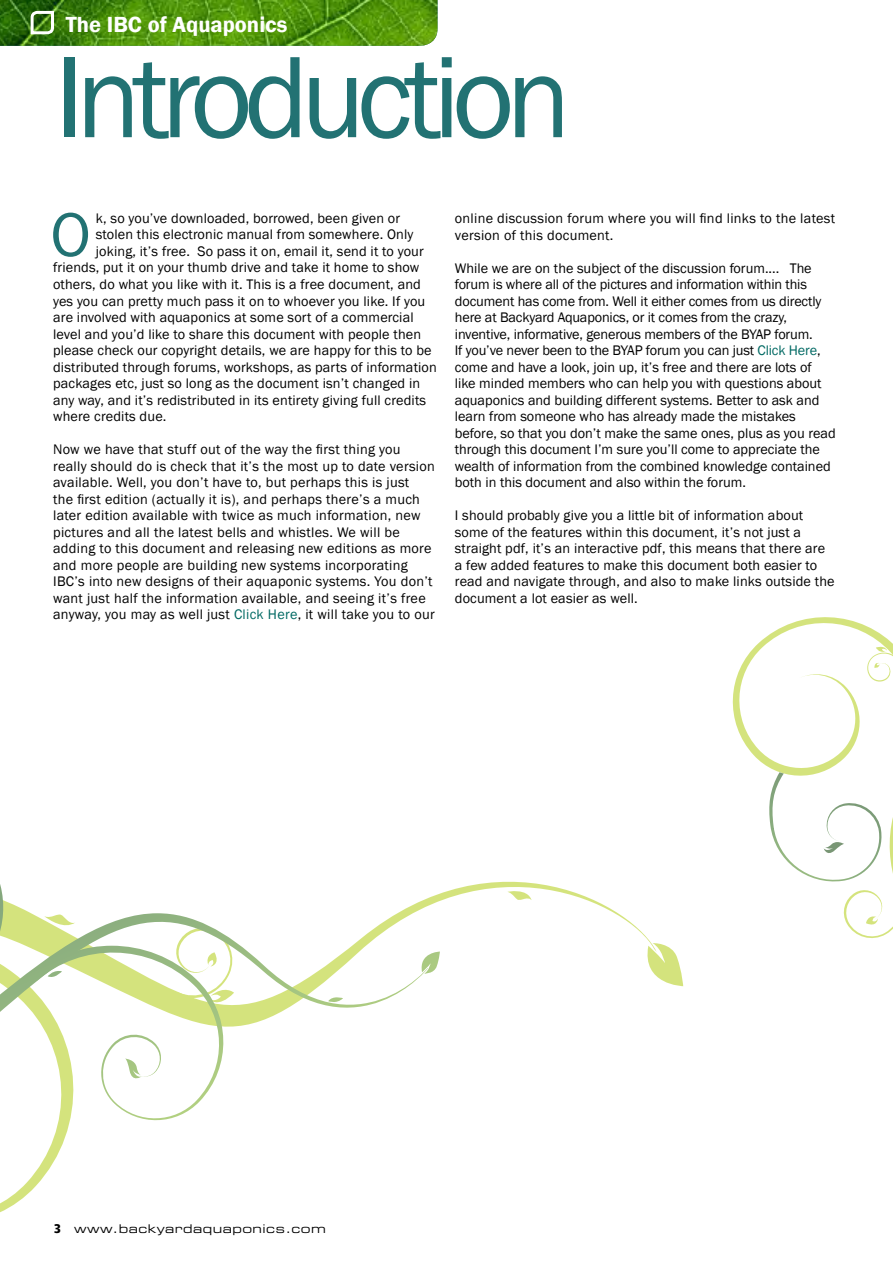
<style>
.page{position:relative;width:893px;height:1263px;background:#fff}
.page>*{position:absolute;margin:0;border:0;box-sizing:border-box;transform-origin:0 0}
.t1{font:120px "Franklin Gothic";letter-spacing:-.07em;color:#227273}
.t2{font:63.75px "Franklin Gothic";color:#227273}
.t3{font:600 22.5px "Franklin Gothic";color:#fff}
.t4{font:14.25px/16.5px "Franklin Gothic";letter-spacing:.01em;color:#000}
.t5{font:12px "Eurostile LT Std Ex 2";letter-spacing:.04em;color:#000}
.s1{color:#006963}
.s2{font-family:"Amplitude";font-weight:700;font-size:13.5px}
</style>
<div class="page">
<svg style="left:0;top:0;width:437px;height:46px;background:#4f9113"></svg>
<svg style="left:428px;top:881px;width:223px;height:61px"></svg>
<svg style="left:237px;top:898px;width:191px;height:129px"></svg>
<svg style="left:418px;top:951px;width:22px;height:23px"></svg>
<svg style="left:647px;top:942px;width:36px;height:44px"></svg>
<svg style="left:328px;top:997px;width:15px;height:7px"></svg>
<svg style="left:507px;top:887px;width:25px;height:14px"></svg>
<svg style="left:0;top:884px;width:237px;height:328px"></svg>
<svg style="left:732px;top:617px;width:161px;height:321px"></svg>
<h3 class="t3" style="left:66px;top:10px;width:223px">The IBC of Aquaponics</h3>
<h1 class="t1" style="left:54px;top:23px;width:518px">Introduction</h1>
<h2 class="t2" style="left:51px;top:195px;width:42px">O</h2>
<p class="t4" style="left:96px;top:210px;width:306px">k, so you’ve downloaded, borrowed, been given or</p>
<p class="t4" style="left:96px;top:227px;width:319px">stolen this electronic manual from somewhere. Only</p>
<p class="t4" style="left:96px;top:243px;width:329px">joking, it’s free. So pass it on, email it, send it to your</p>
<p class="t4" style="left:53px;top:260px;width:368px">friends, put it on your thumb drive and take it home to show</p>
<p class="t4" style="left:53px;top:276px;width:369px">others, do what you like with it. This is a free document, and</p>
<p class="t4" style="left:53px;top:293px;width:374px">yes you can pretty much pass it on to whoever you like. If you</p>
<p class="t4" style="left:53px;top:309px;width:362px">are involved with aquaponics at some sort of a commercial</p>
<p class="t4" style="left:53px;top:326px;width:369px">level and you’d like to share this document with people then</p>
<p class="t4" style="left:53px;top:342px;width:380px">please check our copyright details, we are happy for this to be</p>
<p class="t4" style="left:53px;top:359px;width:385px">distributed through forums, workshops, as parts of information</p>
<p class="t4" style="left:53px;top:375px;width:369px">packages etc, just so long as the document isn’t changed in</p>
<p class="t4" style="left:53px;top:392px;width:374px">any way, and it’s redistributed in its entirety giving full credits</p>
<p class="t4" style="left:53px;top:408px;width:115px">where credits due.</p>
<p class="t4" style="left:53px;top:441px;width:383px">Now we have that stuff out of the way the first thing you really should do is check that it’s the most up to date version available. Well, you don’t have to, but perhaps this is just<br>the first edition (actually it is), and perhaps there’s a much later edition available with twice as much information, new pictures and all the latest bells and whistles. We will be adding to this document and releasing new editions as more and more people are building new systems incorporating IBC’s into new designs of their aquaponic systems. You don’t want just half the information available, and seeing it’s free anyway, you may as well just <span class="s1">Click Here</span>, it will take you to our</p>
<p class="t4" style="left:455px;top:210px;width:382px">online discussion forum where you will find links to the latest version of this document.</p>
<p class="t4" style="left:455px;top:260px;width:382px">While we are on the subject of the discussion forum.... The forum is where all of the pictures and information within this document has come from. Well it either comes from us directly here at Backyard Aquaponics, or it comes from the crazy, inventive, informative, generous members of the BYAP forum.<br>If you’ve never been to the BYAP forum you can just <span class="s1">Click Here</span>, come and have a look, join up, it’s free and there are lots of like minded members who can help you with questions about aquaponics and building different systems. Better to ask and learn from someone who has already made the mistakes before, so that you don’t make the same ones, plus as you read through this document I’m sure you’ll come to appreciate the wealth of information from the combined knowledge contained both in this document and also within the forum.</p>
<p class="t4" style="left:455px;top:507px;width:381px">I should probably give you a little bit of information about some of the features within this document, it’s not just a straight pdf, it’s an interactive pdf, this means that there are a few added features to make this document both easier to read and navigate through, and also to make links outside the document a lot easier as well.</p>
<p class="t5" style="left:54px;top:1221px;width:274px"><span class="s2">3</span> www.backyardaquaponics.com</p>
</div>
